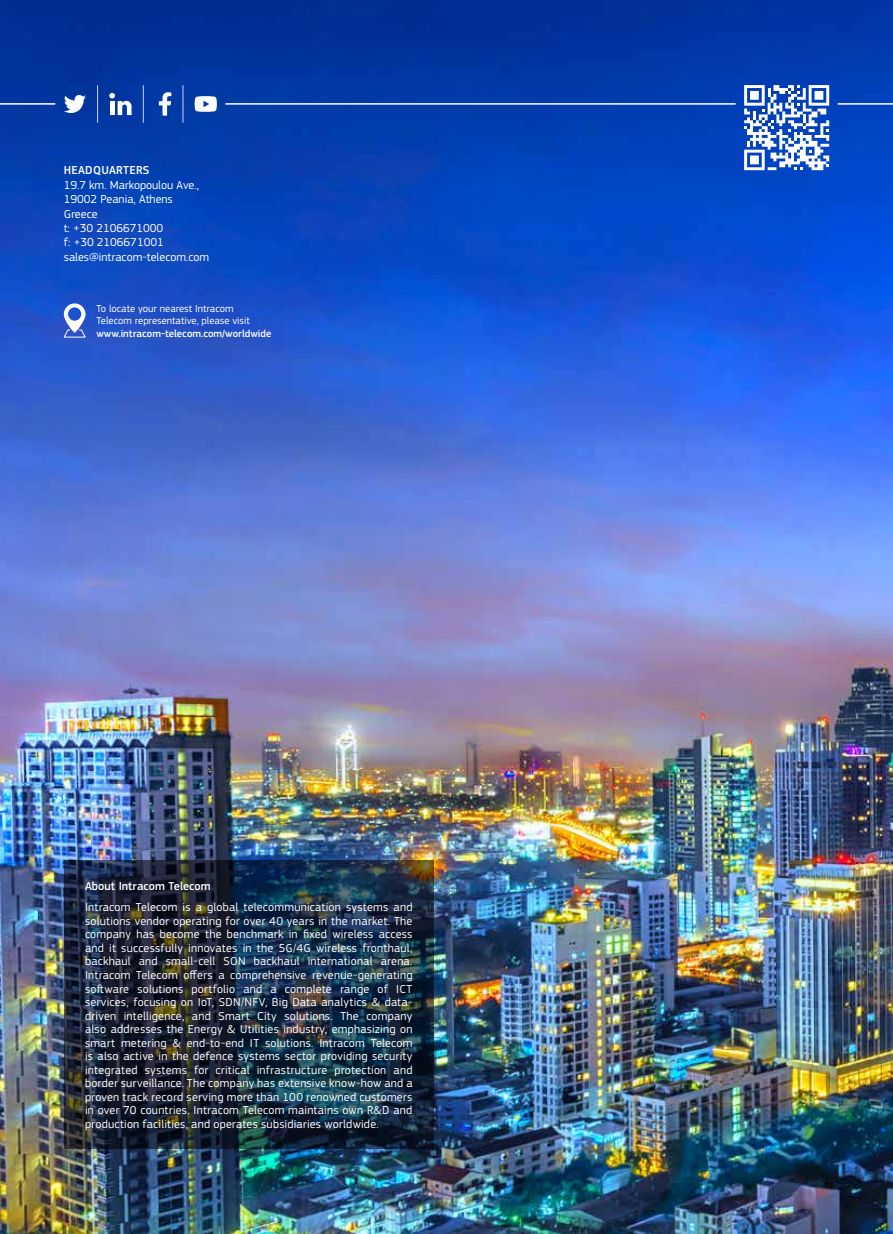
<style>
.page{position:relative;width:893px;height:1234px;background:#fff}
.page>*{position:absolute;margin:0;border:0;box-sizing:border-box;transform-origin:0 0}
.t1{font:12px/13.5px "PF Square Sans Pro";color:#fff}
.t2{font:500 12px "PF Square Sans Pro";color:#fff}
.t3{font:500 12px "PF Square Sans Pro";letter-spacing:.02em;color:#fff}
.t4{font:10.5px/12.6px "PF Square Sans Pro";color:#fff}
.t5{font:500 10.5px "PF Square Sans Pro";color:#fff}
</style>
<div class="page">
<img style="left:0;top:0;width:893px;height:1233px">
<svg style="left:744px;top:85px;width:85px;height:85px"></svg>
<img style="left:64px;top:860px;width:370px;height:288px">
<svg style="left:64px;top:95px;width:22px;height:18px"></svg>
<svg style="left:109px;top:93px;width:23px;height:22px"></svg>
<svg style="left:195px;top:96px;width:22px;height:16px"></svg>
<svg style="left:159px;top:92px;width:12px;height:24px"></svg>
<hr style="left:97px;top:85px;width:1px;height:38px;background:#fff">
<hr style="left:143px;top:85px;width:1px;height:38px;background:#fff">
<hr style="left:183px;top:85px;width:1px;height:38px;background:#fff">
<svg style="left:64px;top:303px;width:22px;height:35px"></svg>
<hr style="left:225px;top:103px;width:511px;height:2px;background:#fff">
<hr style="left:838px;top:103px;width:55px;height:2px;background:#fff">
<hr style="left:0;top:103px;width:55px;height:2px;background:#fff">
<p class="t3" style="left:64px;top:163px;width:87px">HEADQUARTERS</p>
<p class="t1" style="left:64px;top:178px;width:147px;line-height:14.4px">19.7 km. Markopoulou Ave.,<br>19002 Peania, Athens<br>Greece<br>t: +30 2106671000<br>f: +30 2106671001 sales@intracom-telecom.com</p>
<p class="t4" style="left:96px;top:302px;width:155px">To locate your nearest Intracom<br>Telecom representative, please visit</p>
<p class="t5" style="left:96px;top:327px;width:177px">www.intracom-telecom.com/worldwide</p>
<p class="t2" style="left:85px;top:879px;width:127px">About Intracom Telecom</p>
<p class="t1" style="left:85px;top:900px;width:329px;text-align:justify">Intracom Telecom is a global telecommunication systems and solutions vendor operating for over 40 years in the market. The company has become the benchmark in fixed wireless access and it successfully innovates in the 5G/4G wireless fronthaul, backhaul and small-cell SON backhaul international arena.<br>Intracom Telecom offers a comprehensive revenue-generating software solutions portfolio and a complete range of ICT services, focusing on IoT, SDN/NFV, Big Data analytics &amp; data&shy;driven intelligence, and Smart City solutions. The company also addresses the Energy &amp; Utilities industry, emphasizing on smart metering &amp; end-to-end IT solutions. Intracom Telecom is also active in the defence systems sector providing security integrated systems for critical infrastructure protection and border surveillance. The company has extensive know-how and a proven track record serving more than 100 renowned customers in over 70 countries. Intracom Telecom maintains own R&amp;D and production facilities, and operates subsidiaries worldwide.</p>
</div>
